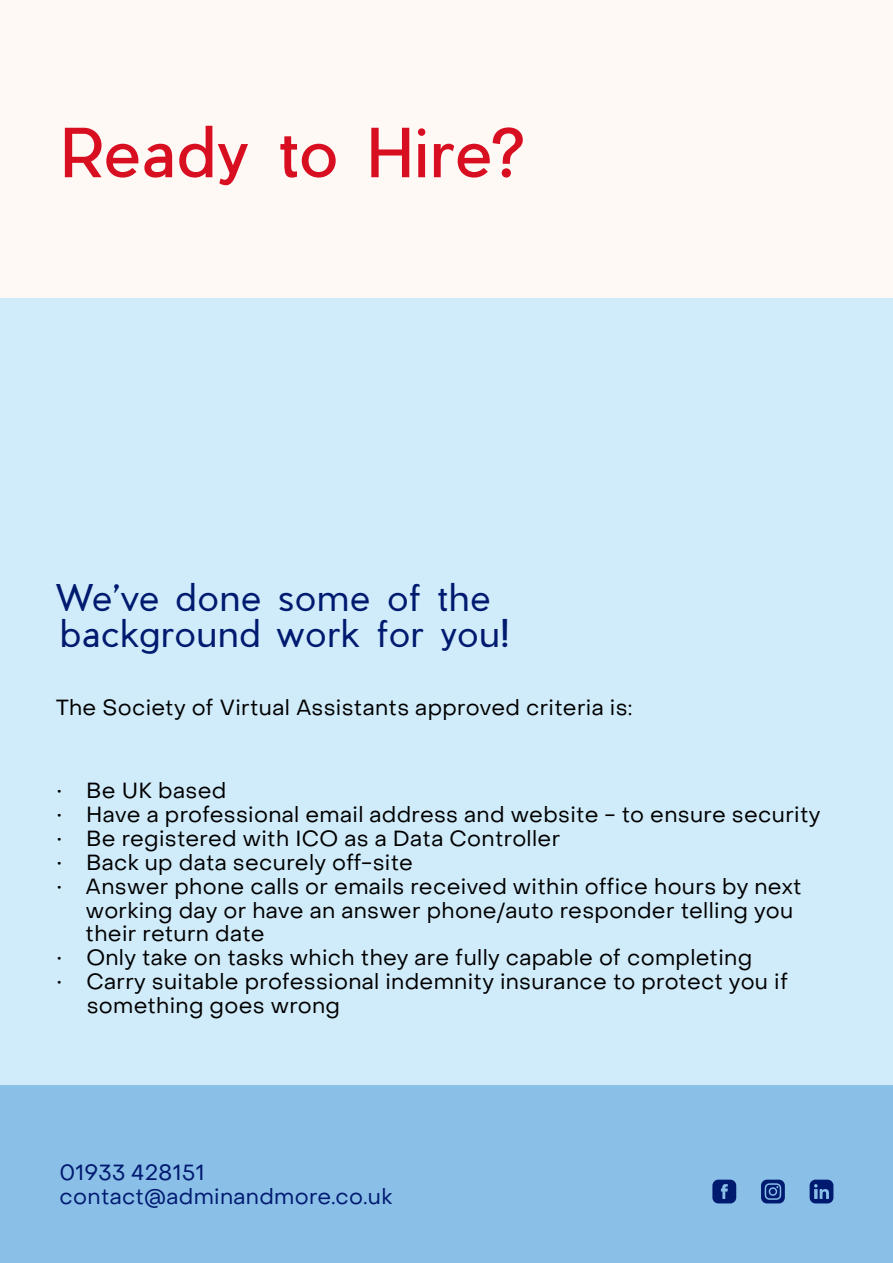
<style>
.page{position:relative;width:893px;height:1263px;background:#fff}
.page>*{position:absolute;margin:0;border:0;box-sizing:border-box;transform-origin:0 0}
.t1{font:66px "Pier Sans";letter-spacing:.02em;color:#d80f21}
.t2{font:300 36px/36px "Pier Sans";letter-spacing:.035em;color:#001a70}
.t3{font:21.75px/23.9px "Object Sans";letter-spacing:.015em;color:#000}
.t4{font:21.75px/23.9px "Object Sans";letter-spacing:.015em;color:#001a70}
</style>
<div class="page">
<div style="left:0;top:1084px;width:893px;height:179px;background:#8abfe8"></div>
<div style="left:0;top:0;width:893px;height:298px;background:#fff9f6"></div>
<div style="left:0;top:298px;width:893px;height:786px;background:#d0ebf9"></div>
<svg style="left:761px;top:1179px;width:24px;height:24px"></svg>
<svg style="left:810px;top:1179px;width:23px;height:24px"></svg>
<svg style="left:712px;top:1179px;width:24px;height:24px"></svg>
<h1 class="t1" style="left:61px;top:109px;width:467px">Ready to Hire?</h1>
<h2 class="t2" style="left:56px;top:580px;width:455px">We’ve done some of the background work for you!</h2>
<p class="t3" style="left:56px;top:695px;width:578px">The Society of Virtual Assistants approved criteria is:</p>
<p class="t3" style="left:57px;top:779px;width:171px">• Be UK based</p>
<p class="t3" style="left:57px;top:803px;width:765px">• Have a professional email address and website - to ensure security</p>
<p class="t3" style="left:57px;top:826px;width:505px">• Be registered with ICO as a Data Controller</p>
<p class="t3" style="left:57px;top:850px;width:358px">• Back up data securely off-site</p>
<p class="t3" style="left:86px;top:874px;width:718px;text-indent:-29px">• Answer phone calls or emails received within office hours by next working day or have an answer phone/auto responder telling you their return date</p>
<p class="t3" style="left:57px;top:946px;width:697px">• Only take on tasks which they are fully capable of completing</p>
<p class="t3" style="left:87px;top:970px;width:703px;text-indent:-30px">• Carry suitable professional indemnity insurance to protect you if something goes wrong</p>
<p class="t4" style="left:59px;top:1160px;width:335px">01933 428151 contact@adminandmore.co.uk</p>
</div>
